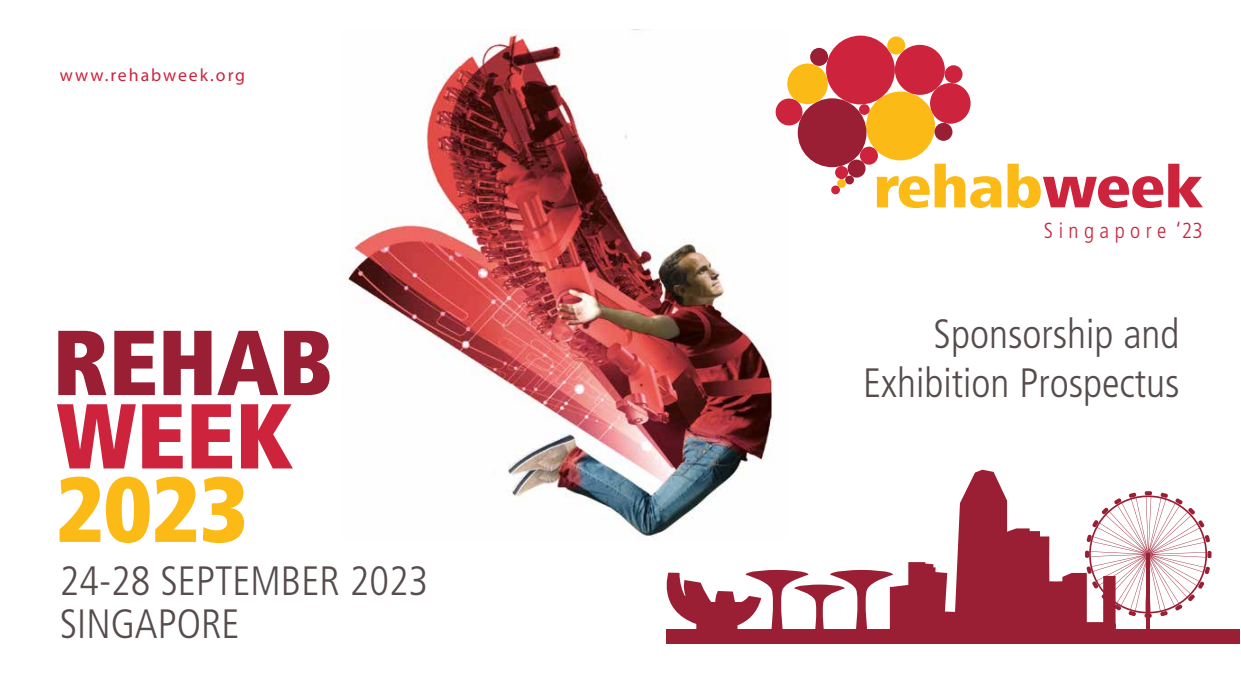
<style>
.page{position:relative;width:1241px;height:699px;background:#fff}
.page>*{position:absolute;margin:0;border:0;box-sizing:border-box;transform-origin:0 0}
.t1{font:900 condensed 91.88px "Frutiger LT Std";color:#9a1f34}
.t2{font:900 condensed 91.88px "Frutiger LT Std";color:#cd233d}
.t3{font:900 condensed 91.88px "Frutiger LT Std";color:#fbba16}
.t4{font:300 condensed 40.88px/42.5px "Frutiger LT Std";color:#574b4c}
.t5{font:300 condensed 21.75px "Frutiger LT Std";letter-spacing:.25em;color:#cd233d}
.t6{font:17.75px "Myriad Pro";letter-spacing:.11em;color:#cd233d}
</style>
<div class="page">
<img style="left:348px;top:29px;width:440px;height:508px">
<svg style="left:876px;top:163px;width:125px;height:45px"></svg>
<svg style="left:1007px;top:163px;width:195px;height:45px"></svg>
<div style="left:866px;top:91px;width:68px;height:69px;background:#fbba16;border-radius:50%"></div>
<div style="left:797px;top:98px;width:69px;height:69px;background:#9a1f34;border-radius:50%"></div>
<div style="left:826px;top:36px;width:68px;height:68px;background:#cd233d;border-radius:50%"></div>
<div style="left:894px;top:45px;width:50px;height:50px;background:#cd233d;border-radius:50%"></div>
<div style="left:787px;top:63px;width:40px;height:41px;background:#fbba16;border-radius:50%"></div>
<div style="left:929px;top:83px;width:41px;height:41px;background:#cd233d;border-radius:50%"></div>
<div style="left:944px;top:65px;width:18px;height:18px;background:#cd233d;border-radius:50%"></div>
<div style="left:887px;top:36px;width:18px;height:18px;background:#fbba16;border-radius:50%"></div>
<div style="left:810px;top:48px;width:18px;height:18px;background:#9a1f34;border-radius:50%"></div>
<div style="left:934px;top:123px;width:18px;height:18px;background:#9a1f34;border-radius:50%"></div>
<div style="left:859px;top:146px;width:18px;height:18px;background:#cd233d;border-radius:50%"></div>
<div style="left:847px;top:159px;width:18px;height:18px;background:#9a1f34;border-radius:50%"></div>
<div style="left:835px;top:166px;width:13px;height:13px;background:#cd233d;border-radius:50%"></div>
<div style="left:845px;top:175px;width:8px;height:9px;background:#9a1f34;border-radius:50%"></div>
<div style="left:837px;top:179px;width:8px;height:9px;background:#fbba16;border-radius:50%"></div>
<div style="left:831px;top:185px;width:8px;height:9px;background:#cd233d;border-radius:50%"></div>
<div style="left:858px;top:104px;width:11px;height:11px;background:#cd233d;border-radius:50%"></div>
<div style="left:775px;top:98px;width:27px;height:27px;background:#cd233d;border-radius:50%"></div>
<svg style="left:892px;top:469px;width:224px;height:159px;fill:#9a1f34"></svg>
<hr style="left:1146px;top:553px;width:3px;height:79px;background:#9a1f34">
<svg style="left:1084px;top:491px;width:127px;height:126px"></svg>
<div style="left:666px;top:628px;width:573px;height:15px;background:#9a1f34"></div>
<svg style="left:666px;top:569px;width:226px;height:60px"></svg>
<p class="t6" style="left:60px;top:64px;width:187px">www.rehabweek.org</p>
<h1 class="t1" style="left:52px;top:306px;width:282px">REHAB</h1>
<h1 class="t2" style="left:56px;top:380px;width:238px">WEEK</h1>
<h1 class="t3" style="left:56px;top:453px;width:193px">2023</h1>
<p class="t4" style="left:60px;top:560px;width:370px">24-28 SEPTEMBER 2023<br>SINGAPORE</p>
<p class="t5" style="left:1043px;top:218px;width:161px">Singapore ‘23</p>
<p class="t4" style="left:863px;top:310px;width:318px;line-height:48.6px;text-align:right">Sponsorship and<br>Exhibition Prospectus</p>
</div>
